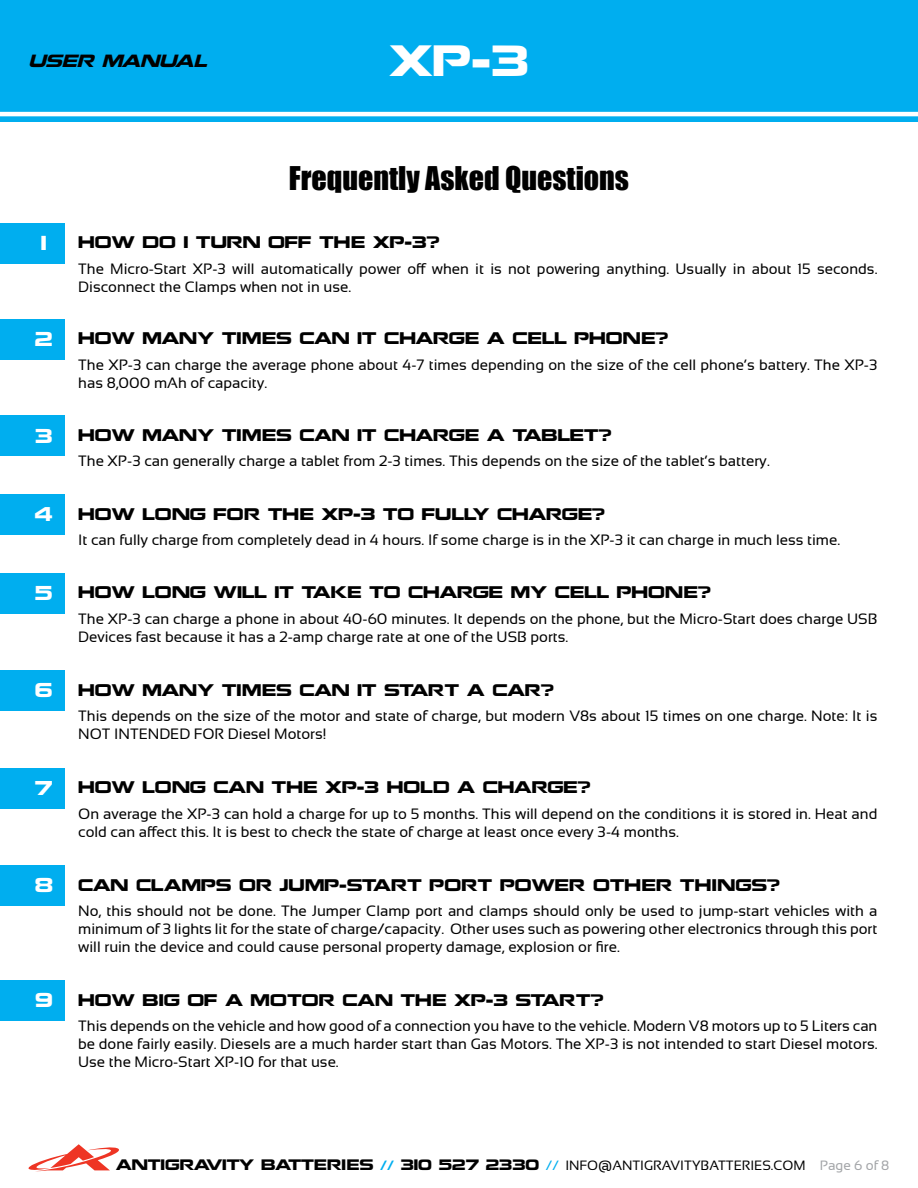
<style>
.page{position:relative;width:918px;height:1188px;background:#fff}
.page>*{position:absolute;margin:0;border:0;box-sizing:border-box;transform-origin:0 0}
.t1{font:39px "Nokia Kokia";color:#fff}
.t2{font:30px "Impact";color:#000}
.t3{font:18px "Nokia Kokia";color:#fff}
.t4{font:italic 15.75px "Nokia Kokia";color:#000}
.t5{font:15px/18px "Sansation";color:#000}
.t6{font:15px "Nokia Kokia";color:#000}
.t7{font:15px "Nokia Kokia";letter-spacing:-.02em;color:#000}
.t8{font:13.5px "Nokia Kokia";letter-spacing:-.01em;color:#000}
.s1{font-family:"Sansation";font-weight:700;color:#00aeef}
.s2{font-family:"Sansation";color:#00aeef}
.s3{font-family:"Sansation"}
.s4{font-family:"Sansation";color:#a3a5a8}
</style>
<div class="page">
<div style="left:0;top:0;width:918px;height:122px;background:#00aeef"></div>
<hr style="left:0;top:112px;width:918px;height:4px;background:#fff">
<svg style="left:28px;top:1144px;width:91px;height:27px"></svg>
<div style="left:0;top:223px;width:64px;height:40px;background:#00aeef"></div>
<div style="left:0;top:319px;width:64px;height:40px;background:#00aeef"></div>
<div style="left:0;top:416px;width:64px;height:40px;background:#00aeef"></div>
<div style="left:0;top:494px;width:64px;height:41px;background:#00aeef"></div>
<div style="left:0;top:573px;width:64px;height:40px;background:#00aeef"></div>
<div style="left:0;top:670px;width:64px;height:41px;background:#00aeef"></div>
<div style="left:0;top:768px;width:64px;height:40px;background:#00aeef"></div>
<div style="left:0;top:865px;width:64px;height:41px;background:#00aeef"></div>
<div style="left:0;top:980px;width:64px;height:41px;background:#00aeef"></div>
<p class="t4" style="left:28px;top:51px;width:185px">USER MANUAL</p>
<h1 class="t1" style="left:389px;top:37px;width:142px">XP-3</h1>
<h2 class="t2" style="left:289px;top:155px;width:342px">Frequently Asked Questions</h2>
<p class="t3" style="left:41px;top:232px;width:7px">1</p>
<p class="t6" style="left:78px;top:233px;width:363px">HOW DO I TURN OFF THE XP-3?</p>
<p class="t5" style="left:78px;top:259px;width:801px">The Micro-Start XP-3 will automatically power off when it is not powering anything. Usually in about 15 seconds.<br>Disconnect the Clamps when not in use.</p>
<p class="t3" style="left:35px;top:328px;width:19px">2</p>
<p class="t6" style="left:78px;top:329px;width:591px">HOW MANY TIMES CAN IT CHARGE A CELL PHONE?</p>
<p class="t5" style="left:78px;top:355px;width:801px">The XP-3 can charge the average phone about 4-7 times depending on the size of the cell phone’s battery. The XP-3 has 8,000 mAh of capacity.</p>
<p class="t3" style="left:35px;top:424px;width:19px">3</p>
<p class="t7" style="left:78px;top:426px;width:534px">HOW MANY TIMES CAN IT CHARGE A TABLET?</p>
<p class="t5" style="left:78px;top:452px;width:693px">The XP-3 can generally charge a tablet from 2-3 times. This depends on the size of the tablet’s battery.</p>
<p class="t3" style="left:35px;top:503px;width:20px">4</p>
<p class="t6" style="left:78px;top:505px;width:528px">HOW LONG FOR THE XP-3 TO FULLY CHARGE?</p>
<p class="t5" style="left:78px;top:531px;width:764px">It can fully charge from completely dead in 4 hours. If some charge is in the XP-3 it can charge in much less time.</p>
<p class="t3" style="left:35px;top:582px;width:19px">5</p>
<p class="t6" style="left:78px;top:583px;width:634px">HOW LONG WILL IT TAKE TO CHARGE MY CELL PHONE?</p>
<p class="t5" style="left:78px;top:609px;width:801px">The XP-3 can charge a phone in about 40-60 minutes. It depends on the phone, but the Micro-Start does charge USB<br>Devices fast because it has a 2-amp charge rate at one of the USB ports.</p>
<p class="t3" style="left:35px;top:679px;width:19px">6</p>
<p class="t7" style="left:78px;top:681px;width:477px">HOW MANY TIMES CAN IT START A CAR?</p>
<p class="t5" style="left:78px;top:707px;width:801px">This depends on the size of the motor and state of charge, but modern V8s about 15 times on one charge. Note: It is<br>NOT INTENDED FOR Diesel Motors!</p>
<p class="t3" style="left:35px;top:777px;width:19px">7</p>
<p class="t6" style="left:78px;top:778px;width:514px">HOW LONG CAN THE XP-3 HOLD A CHARGE?</p>
<p class="t5" style="left:78px;top:804px;width:801px">On average the XP-3 can hold a charge for up to 5 months. This will depend on the conditions it is stored in. Heat and cold can affect this. It is best to check the state of charge at least once every 3-4 months.</p>
<p class="t3" style="left:35px;top:874px;width:20px">8</p>
<p class="t6" style="left:78px;top:876px;width:703px">CAN CLAMPS OR JUMP-START PORT POWER OTHER THINGS?</p>
<p class="t5" style="left:78px;top:902px;width:801px;text-align:justify">No, this should not be done. The Jumper Clamp port and clamps should only be used to jump-start vehicles with a minimum of 3 lights lit for the state of charge/capacity. Other uses such as powering other electronics through this port will ruin the device and could cause personal property damage, explosion or fire.</p>
<p class="t3" style="left:35px;top:989px;width:19px">9</p>
<p class="t6" style="left:78px;top:990px;width:527px">HOW BIG OF A MOTOR CAN THE XP-3 START?</p>
<p class="t5" style="left:78px;top:1017px;width:801px;text-align:justify">This depends on the vehicle and how good of a connection you have to the vehicle. Modern V8 motors up to 5 Liters can be done fairly easily. Diesels are a much harder start than Gas Motors. The XP-3 is not intended to start Diesel motors.<br>Use the Micro-Start XP-10 for that use.</p>
<p class="t8" style="left:116px;top:1156px;width:775px">ANTIGRAVITY BATTERIES <span class="s1">//</span> 310 527 2330 <span class="s2">//</span> <span class="s3">INFO@ANTIGRAVITYBATTERIES.COM</span> <span class="s4">Page 6 of 8</span></p>
</div>
